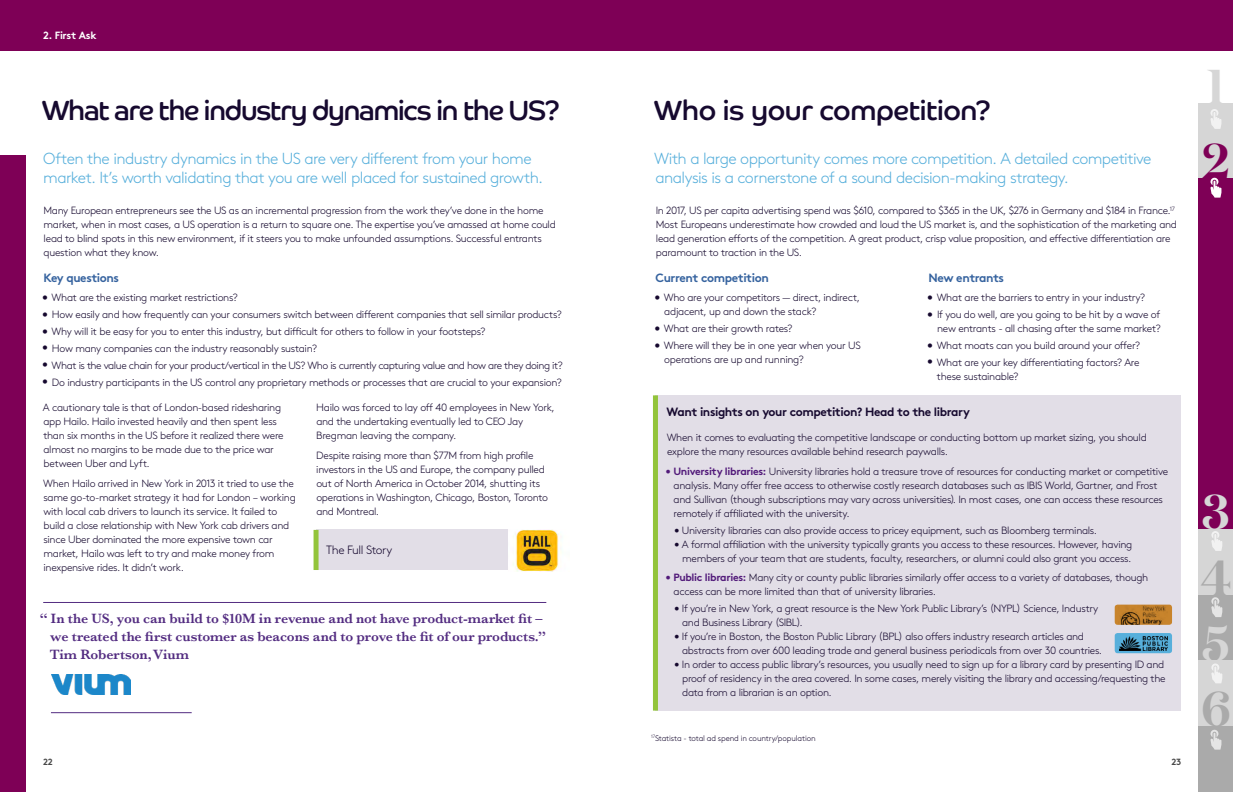
<style>
.page{position:relative;width:1233px;height:792px;background:#fff}
.page>*{position:absolute;margin:0;border:0;box-sizing:border-box;transform-origin:0 0}
.t1{font:600 48.8px "Domaine Display";color:#d6d6d6}
.t2{font:600 48.8px "Domaine Display";color:#aaa}
.t3{font:600 48.8px "Domaine Display";color:#7e0056}
.t4{font:28px "Co Headline";letter-spacing:-.035em;color:#16092f}
.t5{font:28px "Co Headline";letter-spacing:-.01em;color:#16092f}
.t6{font:300 16px/19px "Brown";letter-spacing:-.035em;color:#57afdb}
.t7{font:600 14px/18px "Baskerville";letter-spacing:-.005em;color:#532c81}
.t8{font:700 12px "Brown";letter-spacing:-.035em;color:#16092f}
.t9{font:700 12px "Brown";letter-spacing:-.035em;color:#36639f}
.t10{font:300 12px "Brown";letter-spacing:-.04em;color:#16092f}
.t11{font:300 10.5px/14px "Brown";letter-spacing:-.03em;color:#16092f}
.t12{font:700 10.5px "Brown";letter-spacing:-.025em;color:#fff}
.t13{font:700 9px "Brown";color:#484848}
.t14{font:300 8px "Brown";letter-spacing:-.02em;color:#16092f}
.s1{font-weight:400}
.s2{color:#521a7a}
.s3{font-weight:700;color:#521a7a}
</style>
<div class="page">
<div style="left:0;top:0;width:1232px;height:792px;background:#7e0056"></div>
<div style="left:26px;top:51px;width:1206px;height:741px;background:#fff"></div>
<div style="left:0;top:51px;width:34px;height:104px;background:#fff"></div>
<div style="left:1198px;top:104px;width:34px;height:74px;background:#d6d6d6"></div>
<div style="left:1198px;top:178px;width:34px;height:351px;background:#7e0056"></div>
<div style="left:1198px;top:529px;width:34px;height:66px;background:#d6d6d6"></div>
<div style="left:1198px;top:595px;width:34px;height:66px;background:#aaa"></div>
<div style="left:1198px;top:661px;width:34px;height:65px;background:#d6d6d6"></div>
<div style="left:1198px;top:726px;width:34px;height:66px;background:#aaa"></div>
<svg style="left:1210px;top:109px;width:11px;height:20px"></svg>
<svg style="left:1210px;top:178px;width:11px;height:20px"></svg>
<svg style="left:1211px;top:531px;width:11px;height:20px"></svg>
<svg style="left:1211px;top:597px;width:11px;height:20px"></svg>
<svg style="left:1211px;top:663px;width:11px;height:20px"></svg>
<svg style="left:1210px;top:730px;width:11px;height:20px"></svg>
<img style="left:51px;top:674px;width:80px;height:21px">
<div style="left:316px;top:530px;width:253px;height:40px;background:#e2dee7"></div>
<div style="left:313px;top:530px;width:5px;height:40px;background:#93c43b"></div>
<hr style="left:43px;top:602px;width:503px;height:1px;background:#532c81">
<hr style="left:51px;top:712px;width:141px;height:1px;background:#532c81">
<img style="left:509px;top:529px;width:60px;height:42px">
<div style="left:655px;top:395px;width:526px;height:316px;background:#e2dee7"></div>
<div style="left:653px;top:395px;width:5px;height:316px;background:#93c43b"></div>
<div style="left:1114px;top:633px;width:58px;height:20px;background:linear-gradient(to right,#57afdb,#57afdb);border-radius:3px"></div>
<img style="left:1119px;top:636px;width:48px;height:14px">
<div style="left:1114px;top:605px;width:58px;height:20px;background:#c8842c;border-radius:3px"></div>
<img style="left:1118px;top:605px;width:49px;height:20px">
<p class="t12" style="left:43px;top:27px;width:55px">2. First Ask</p>
<h2 class="t4" style="left:42px;top:93px;width:519px">What are the industry dynamics in the US?</h2>
<h3 class="t6" style="left:43px;top:148px;width:501px">Often the industry dynamics in the US are very different from your home market. It’s worth validating that you are well placed for sustained growth.</h3>
<p class="t11" style="left:43px;top:203px;width:514px">Many European entrepreneurs see the US as an incremental progression from the work they’ve done in the home market, when in most cases, a US operation is a return to square one. The expertise you’ve amassed at home could lead to blind spots in this new environment, if it steers you to make unfounded assumptions. Successful entrants question what they know.</p>
<p class="t9" style="left:43px;top:268px;width:77px">Key questions</p>
<p class="t11" style="left:42px;top:290px;width:197px"><span class="s1">•</span> What are the existing market restrictions?</p>
<p class="t11" style="left:42px;top:307px;width:521px"><span class="s1">•</span> How easily and how frequently can your consumers switch between different companies that sell similar products?</p>
<p class="t11" style="left:42px;top:324px;width:445px"><span class="s1">•</span> Why will it be easy for you to enter this industry, but difficult for others to follow in your footsteps?</p>
<p class="t11" style="left:42px;top:340px;width:276px"><span class="s1">•</span> How many companies can the industry reasonably sustain?</p>
<p class="t11" style="left:42px;top:357px;width:522px"><span class="s1">•</span> What is the value chain for your product/vertical in the US? Who is currently capturing value and how are they doing it?</p>
<p class="t11" style="left:42px;top:374px;width:521px"><span class="s1">•</span> Do industry participants in the US control any proprietary methods or processes that are crucial to your expansion?</p>
<p class="t11" style="left:43px;top:399px;width:242px">A cautionary tale is that of London-based ridesharing app Hailo. Hailo invested heavily and then spent less than six months in the US before it realized there were almost no margins to be made due to the price war between Uber and Lyft.</p>
<p class="t11" style="left:43px;top:475px;width:254px">When Hailo arrived in New York in 2013 it tried to use the same go-to-market strategy it had for London – working with local cab drivers to launch its service. It failed to build a close relationship with New York cab drivers and since Uber dominated the more expensive town car market, Hailo was left to try and make money from inexpensive rides. It didn’t work.</p>
<p class="t11" style="left:316px;top:400px;width:240px">Hailo was forced to lay off 40 employees in New York, and the undertaking eventually led to CEO Jay<br>Bregman leaving the company.</p>
<p class="t11" style="left:316px;top:447px;width:233px">Despite raising more than $77M from high profile investors in the US and Europe, the company pulled out of North America in October 2014, shutting its operations in Washington, Chicago, Boston, Toronto and Montreal.</p>
<p class="t10" style="left:326px;top:541px;width:67px">The Full Story</p>
<h3 class="t7" style="left:50px;top:609px;width:497px;text-indent:-10px">“ In the US, you can build to $10M in revenue and not have product-market fit – we treated the first customer as beacons and to prove the fit of our products.”<br>Tim Robertson,Vium</h3>
<h2 class="t5" style="left:654px;top:93px;width:338px">Who is your competition?</h2>
<h3 class="t6" style="left:654px;top:148px;width:499px">With a large opportunity comes more competition. A detailed competitive analysis is a cornerstone of a sound decision-making strategy.</h3>
<p class="t11" style="left:655px;top:203px;width:523px">In 2017, US per capita advertising spend was $610, compared to $365 in the UK, $276 in Germany and $184 in France.<sup>17<br></sup>Most Europeans underestimate how crowded and loud the US market is, and the sophistication of the marketing and lead generation efforts of the competition. A great product, crisp value proposition, and effective differentiation are paramount to traction in the US.</p>
<p class="t9" style="left:655px;top:268px;width:115px">Current competition</p>
<p class="t11" style="left:664px;top:290px;width:197px;text-indent:-10px"><span class="s1">•</span> Who are your competitors — direct, indirect, adjacent, up and down the stack?</p>
<p class="t11" style="left:654px;top:321px;width:140px"><span class="s1">•</span> What are their growth rates?</p>
<p class="t11" style="left:664px;top:338px;width:198px;text-indent:-10px"><span class="s1">•</span> Where will they be in one year when your US operations are up and running?</p>
<p class="t9" style="left:928px;top:268px;width:77px">New entrants</p>
<p class="t11" style="left:927px;top:290px;width:219px"><span class="s1">•</span> What are the barriers to entry in your industry?</p>
<p class="t11" style="left:927px;top:307px;width:235px;text-align:right"><span class="s1">•</span> If you do well, are you going to be hit by a wave of new entrants - all chasing after the same market?</p>
<p class="t11" style="left:927px;top:338px;width:214px"><span class="s1">•</span> What moats can you build around your offer?</p>
<p class="t11" style="left:937px;top:354px;width:204px;text-indent:-10px"><span class="s1">•</span> What are your key differentiating factors? Are these sustainable?</p>
<p class="t8" style="left:666px;top:402px;width:305px">Want insights on your competition? Head to the library</p>
<p class="t11" style="left:666px;top:430px;width:481px">When it comes to evaluating the competitive landscape or conducting bottom up market sizing, you should explore the many resources available behind research paywalls.</p>
<p class="t11" style="left:673px;top:463px;width:496px;text-indent:-8px"><span class="s2">•</span> <span class="s3">University libraries:</span> University libraries hold a treasure trove of resources for conducting market or competitive analysis. Many offer free access to otherwise costly research databases such as IBIS World, Gartner, and Frost and Sullivan (though subscriptions may vary across universities). In most cases, one can access these resources remotely if affiliated with the university.</p>
<p class="t11" style="left:674px;top:522px;width:424px">• University libraries can also provide access to pricey equipment, such as Bloomberg terminals.</p>
<p class="t11" style="left:674px;top:536px;width:460px;text-align:right">• A formal affiliation with the university typically grants you access to these resources. However, having members of your team that are students, faculty, researchers, or alumni could also grant you access.</p>
<p class="t11" style="left:673px;top:570px;width:476px;text-indent:-8px"><span class="s2">•</span> <span class="s3">Public libraries:</span> Many city or county public libraries similarly offer access to a variety of databases, though access can be more limited than that of university libraries.</p>
<p class="t11" style="left:682px;top:601px;width:417px;text-indent:-8px">• If you’re in New York, a great resource is the New York Public Library’s (NYPL) Science, Industry and Business Library (SIBL).</p>
<p class="t11" style="left:682px;top:629px;width:421px;text-indent:-8px">• If you’re in Boston, the Boston Public Library (BPL) also offers industry research articles and abstracts from over 600 leading trade and general business periodicals from over 30 countries.</p>
<p class="t11" style="left:682px;top:657px;width:485px;text-indent:-8px">• In order to access public library’s resources, you usually need to sign up for a library card by presenting ID and proof of residency in the area covered. In some cases, merely visiting the library and accessing/requesting the data from a librarian is an option.</p>
<p class="t14" style="left:651px;top:732px;width:166px"><sup>17</sup>Statista - total ad spend in country/population</p>
<p class="t13" style="left:43px;top:754px;width:11px">22</p>
<p class="t13" style="left:1171px;top:754px;width:11px">23</p>
<h1 class="t1" style="left:1206px;top:55px;width:20px">1</h1>
<h1 class="t3" style="left:1202px;top:129px;width:29px">2</h1>
<h1 class="t1" style="left:1202px;top:481px;width:28px">3</h1>
<h1 class="t2" style="left:1200px;top:547px;width:32px">4</h1>
<h1 class="t1" style="left:1202px;top:612px;width:29px">5</h1>
<h1 class="t2" style="left:1201px;top:678px;width:31px">6</h1>
</div>
